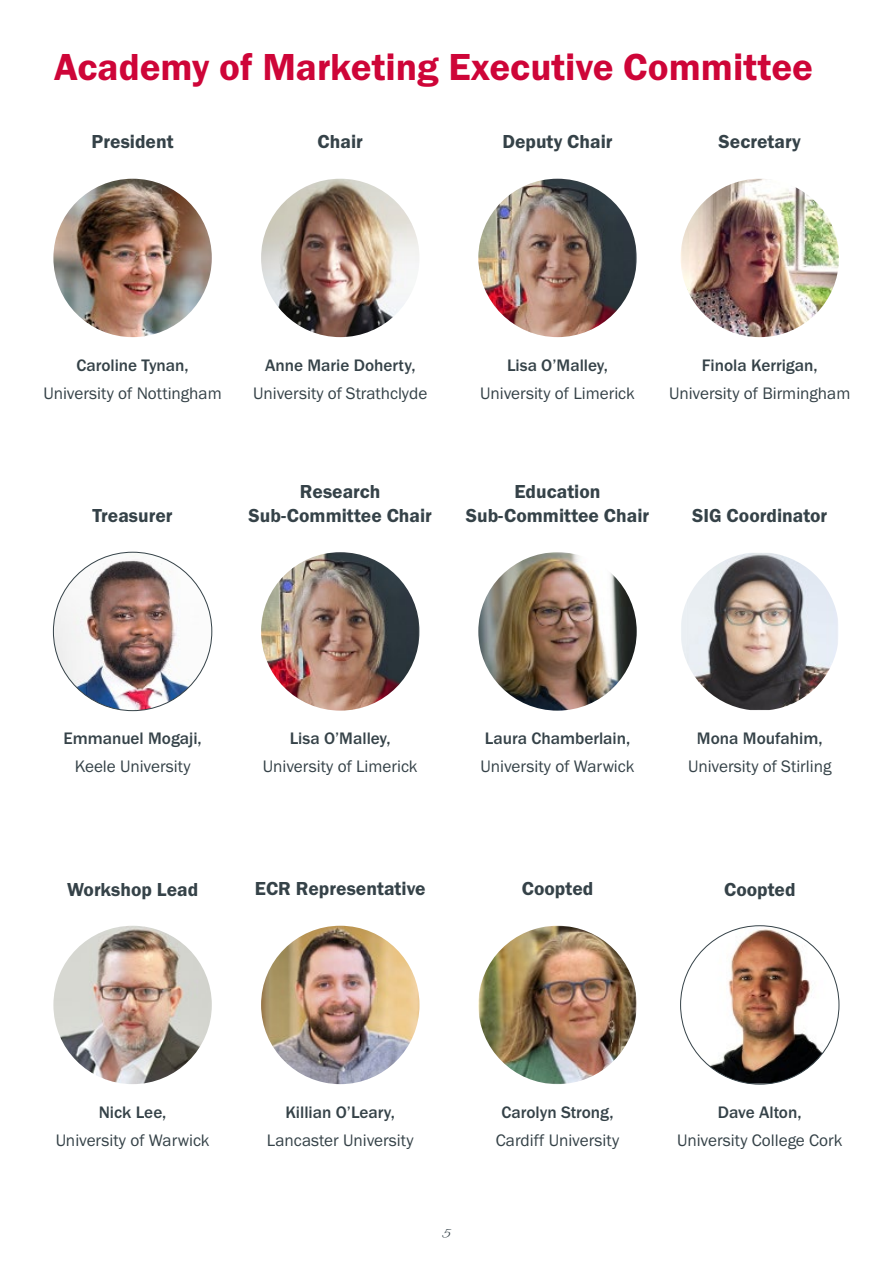
<style>
.page{position:relative;width:893px;height:1263px;background:#fff}
.page>*{position:absolute;margin:0;border:0;box-sizing:border-box;transform-origin:0 0}
.t1{font:39px "Franklin Gothic URW Dem";color:#ce0538}
.t2{font:19.5px/23.5px "Franklin Gothic URW Dem";color:#354248;text-align:center}
.t3{font:17.25px "Franklin Gothic URW Boo";color:#354248}
.t4{font:500 17.25px "Franklin Gothic URW";color:#354248}
.t5{font:15px "Allura";color:#354248}
</style>
<div class="page">
<img style="left:53px;top:179px;width:159px;height:158px;border-radius:79px">
<img style="left:53px;top:552px;width:159px;height:159px;border-radius:79px">
<img style="left:53px;top:926px;width:159px;height:158px;border-radius:79px">
<img style="left:478px;top:179px;width:159px;height:158px;border-radius:79px">
<img style="left:478px;top:552px;width:159px;height:159px;border-radius:79px">
<img style="left:478px;top:926px;width:159px;height:158px;border-radius:79px">
<img style="left:261px;top:179px;width:158px;height:158px;border-radius:79px">
<img style="left:261px;top:552px;width:158px;height:159px;border-radius:79px">
<img style="left:261px;top:926px;width:158px;height:158px;border-radius:79px">
<img style="left:681px;top:179px;width:158px;height:158px;border-radius:79px">
<img style="left:681px;top:553px;width:157px;height:157px">
<img style="left:681px;top:926px;width:157px;height:157px">
<h1 class="t1" style="left:54px;top:43px;width:761px">Academy of Marketing Executive Committee</h1>
<p class="t2" style="left:92px;top:130px;width:83px">President</p>
<p class="t2" style="left:318px;top:130px;width:47px">Chair</p>
<p class="t2" style="left:502px;top:130px;width:112px">Deputy Chair</p>
<p class="t2" style="left:719px;top:130px;width:84px">Secretary</p>
<p class="t4" style="left:76px;top:354px;width:114px">Caroline Tynan,</p>
<p class="t3" style="left:43px;top:382px;width:180px">University of Nottingham</p>
<p class="t4" style="left:265px;top:354px;width:152px">Anne Marie Doherty,</p>
<p class="t3" style="left:253px;top:382px;width:176px">University of Strathclyde</p>
<p class="t2" style="left:93px;top:503px;width:82px">Treasurer</p>
<p class="t2" style="left:249px;top:480px;width:185px">Research<br>Sub-Committee Chair</p>
<p class="t4" style="left:507px;top:354px;width:102px">Lisa O’Malley,</p>
<p class="t3" style="left:480px;top:382px;width:156px">University of Limerick</p>
<p class="t4" style="left:702px;top:354px;width:117px">Finola Kerrigan,</p>
<p class="t3" style="left:669px;top:382px;width:183px">University of Birmingham</p>
<p class="t2" style="left:466px;top:480px;width:185px">Education<br>Sub-Committee Chair</p>
<p class="t2" style="left:692px;top:503px;width:137px">SIG Coordinator</p>
<p class="t4" style="left:63px;top:728px;width:140px">Emmanuel Mogaji,</p>
<p class="t3" style="left:75px;top:756px;width:117px">Keele University</p>
<p class="t2" style="left:67px;top:877px;width:133px">Workshop Lead</p>
<p class="t4" style="left:290px;top:728px;width:102px">Lisa O’Malley,</p>
<p class="t3" style="left:263px;top:756px;width:156px">University of Limerick</p>
<p class="t2" style="left:255px;top:877px;width:172px">ECR Representative</p>
<p class="t4" style="left:485px;top:728px;width:147px">Laura Chamberlain,</p>
<p class="t3" style="left:481px;top:756px;width:155px">University of Warwick</p>
<p class="t2" style="left:522px;top:877px;width:73px">Coopted</p>
<p class="t4" style="left:697px;top:728px;width:127px">Mona Moufahim,</p>
<p class="t3" style="left:688px;top:756px;width:145px">University of Stirling</p>
<p class="t2" style="left:724px;top:877px;width:73px">Coopted</p>
<p class="t4" style="left:99px;top:1101px;width:69px">Nick Lee,</p>
<p class="t3" style="left:56px;top:1129px;width:155px">University of Warwick</p>
<p class="t4" style="left:285px;top:1101px;width:111px">Killian O’Leary,</p>
<p class="t3" style="left:267px;top:1129px;width:148px">Lancaster University</p>
<p class="t5" style="left:442px;top:1225px;width:10px">5</p>
<p class="t4" style="left:501px;top:1101px;width:114px">Carolyn Strong,</p>
<p class="t3" style="left:496px;top:1129px;width:125px">Cardiff University</p>
<p class="t4" style="left:718px;top:1101px;width:85px">Dave Alton,</p>
<p class="t3" style="left:677px;top:1129px;width:167px">University College Cork</p>
</div>
